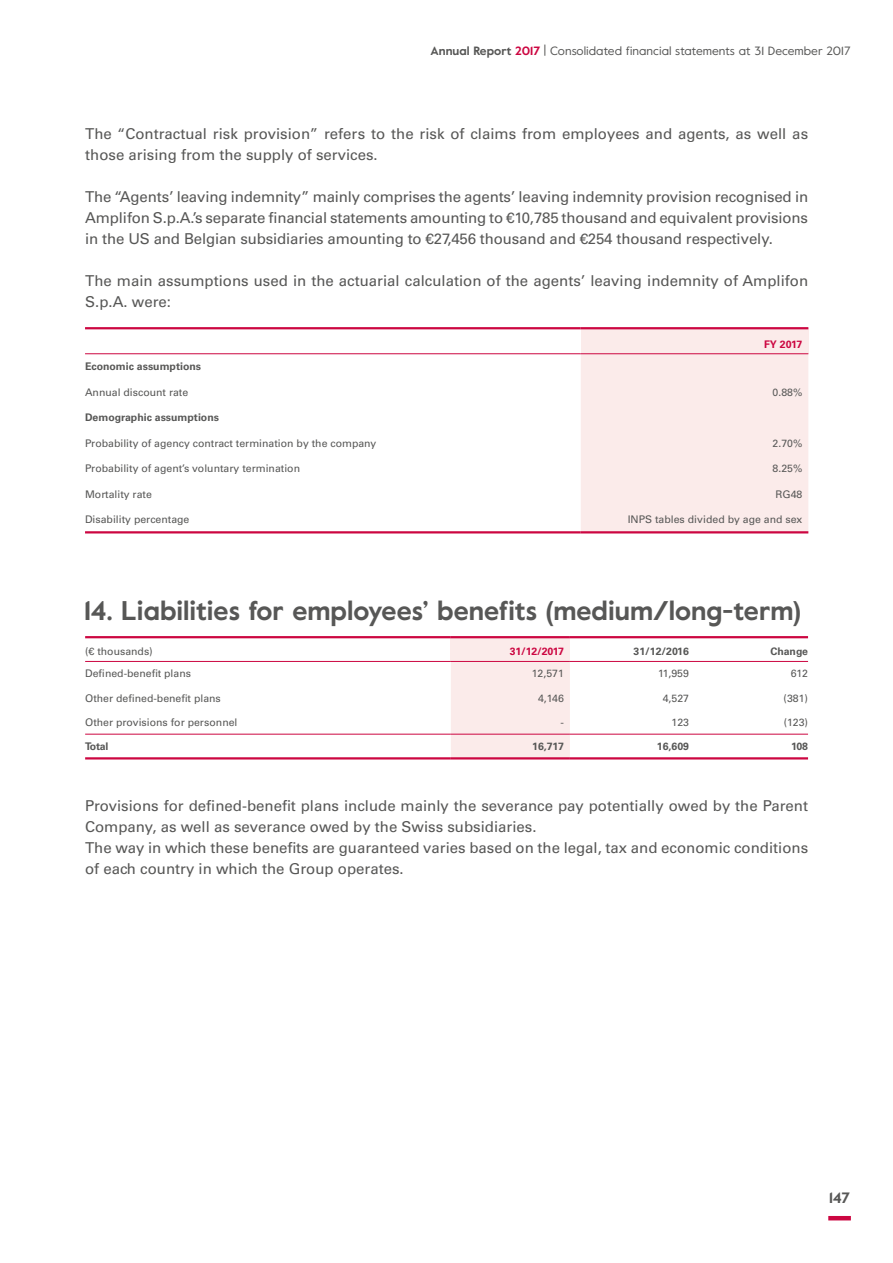
<style>
.page{position:relative;width:893px;height:1263px;background:#fff}
.page>*{position:absolute;margin:0;border:0;box-sizing:border-box;transform-origin:0 0}
.t1{font:700 27px "Value";color:#575756}
.t2{font:15px/21px "Univers LT Std";color:#575756}
.t3{font:700 15px "Value";color:#575756}
.t4{font:12px "Value";color:#575756}
.t5{font:10.5px "Univers LT Std";color:#575756}
.t6{font:700 10.5px "Univers LT Std";color:#575756}
.t7{font:700 10.5px "Univers LT Std";letter-spacing:-.01em;color:#cc0641}
.s1{font-weight:700}
.s2{font-weight:700;color:#cc0641}
</style>
<div class="page">
<hr style="left:828px;top:1216px;width:23px;height:4px;background:#cc0641">
<div style="left:581px;top:328px;width:227px;height:26px;background:#fbebea"></div>
<div style="left:581px;top:354px;width:227px;height:177px;background:#fbebea"></div>
<hr style="left:85px;top:327px;width:496px;height:2px;background:#cc0641">
<hr style="left:581px;top:327px;width:227px;height:2px;background:#cc0641">
<hr style="left:85px;top:353px;width:496px;height:1px;background:#cc0641">
<hr style="left:581px;top:353px;width:227px;height:1px;background:#cc0641">
<hr style="left:85px;top:531px;width:496px;height:2px;background:#cc0641">
<hr style="left:581px;top:531px;width:227px;height:2px;background:#cc0641">
<div style="left:451px;top:637px;width:119px;height:24px;background:#fbebea"></div>
<div style="left:451px;top:662px;width:119px;height:95px;background:#fbebea"></div>
<hr style="left:85px;top:636px;width:366px;height:2px;background:#cc0641">
<hr style="left:451px;top:636px;width:119px;height:2px;background:#cc0641">
<hr style="left:570px;top:636px;width:119px;height:2px;background:#cc0641">
<hr style="left:689px;top:636px;width:119px;height:2px;background:#cc0641">
<hr style="left:85px;top:661px;width:366px;height:1px;background:#cc0641">
<hr style="left:451px;top:661px;width:119px;height:1px;background:#cc0641">
<hr style="left:570px;top:661px;width:119px;height:1px;background:#cc0641">
<hr style="left:689px;top:661px;width:119px;height:1px;background:#cc0641">
<hr style="left:85px;top:757px;width:366px;height:2px;background:#cc0641">
<hr style="left:451px;top:757px;width:119px;height:2px;background:#cc0641">
<hr style="left:570px;top:757px;width:119px;height:2px;background:#cc0641">
<hr style="left:689px;top:757px;width:119px;height:2px;background:#cc0641">
<hr style="left:85px;top:734px;width:366px;height:1px;background:#cc0641">
<hr style="left:451px;top:734px;width:119px;height:1px;background:#cc0641">
<hr style="left:570px;top:734px;width:119px;height:1px;background:#cc0641">
<hr style="left:689px;top:734px;width:119px;height:1px;background:#cc0641">
<p class="t4" style="left:430px;top:42px;width:421px"><span class="s1">Annual Report</span> <span class="s2">2017</span> | Consolidated financial statements at 31 December 2017</p>
<p class="t2" style="left:85px;top:123px;width:724px">The “Contractual risk provision” refers to the risk of claims from employees and agents, as well as those arising from the supply of services.</p>
<p class="t2" style="left:85px;top:186px;width:724px;text-align:justify">The “Agents’ leaving indemnity” mainly comprises the agents’ leaving indemnity provision recognised in Amplifon S.p.A.’s separate financial statements amounting to €10,785 thousand and equivalent provisions in the US and Belgian subsidiaries amounting to €27,456 thousand and €254 thousand respectively.</p>
<p class="t2" style="left:85px;top:270px;width:724px">The main assumptions used in the actuarial calculation of the agents’ leaving indemnity of Amplifon<br>S.p.A. were:</p>
<p class="t7" style="left:764px;top:338px;width:40px">FY 2017</p>
<p class="t6" style="left:85px;top:360px;width:118px">Economic assumptions</p>
<p class="t5" style="left:85px;top:386px;width:105px">Annual discount rate</p>
<p class="t5" style="left:773px;top:386px;width:31px">0.88%</p>
<p class="t6" style="left:85px;top:411px;width:135px">Demographic assumptions</p>
<p class="t5" style="left:85px;top:437px;width:293px">Probability of agency contract termination by the company</p>
<p class="t5" style="left:773px;top:437px;width:31px">2.70%</p>
<p class="t5" style="left:85px;top:462px;width:217px">Probability of agent’s voluntary termination</p>
<p class="t5" style="left:773px;top:462px;width:31px">8.25%</p>
<p class="t5" style="left:85px;top:488px;width:68px">Mortality rate</p>
<p class="t5" style="left:775px;top:488px;width:28px">RG48</p>
<p class="t5" style="left:85px;top:513px;width:106px">Disability percentage</p>
<p class="t5" style="left:628px;top:513px;width:176px">INPS tables divided by age and sex</p>
<h1 class="t1" style="left:84px;top:591px;width:719px">14. Liabilities for employees’ benefits (medium/long-term)</h1>
<p class="t5" style="left:85px;top:645px;width:69px">(€ thousands)</p>
<p class="t7" style="left:510px;top:646px;width:56px">31/12/2017</p>
<p class="t6" style="left:633px;top:646px;width:57px">31/12/2016</p>
<p class="t6" style="left:770px;top:646px;width:39px">Change</p>
<p class="t5" style="left:85px;top:667px;width:107px">Defined-benefit plans</p>
<p class="t5" style="left:532px;top:667px;width:33px">12,571</p>
<p class="t5" style="left:658px;top:667px;width:32px">11,959</p>
<p class="t5" style="left:791px;top:667px;width:19px">612</p>
<p class="t5" style="left:85px;top:692px;width:137px">Other defined-benefit plans</p>
<p class="t5" style="left:538px;top:692px;width:27px">4,146</p>
<p class="t5" style="left:663px;top:692px;width:28px">4,527</p>
<p class="t5" style="left:784px;top:692px;width:26px">(381)</p>
<p class="t5" style="left:85px;top:716px;width:154px">Other provisions for personnel</p>
<p class="t5" style="left:560px;top:716px;width:5px">-</p>
<p class="t5" style="left:672px;top:716px;width:19px">123</p>
<p class="t5" style="left:784px;top:716px;width:26px">(123)</p>
<p class="t6" style="left:85px;top:740px;width:25px">Total</p>
<p class="t6" style="left:532px;top:740px;width:33px">16,717</p>
<p class="t6" style="left:657px;top:740px;width:34px">16,609</p>
<p class="t6" style="left:791px;top:740px;width:18px">108</p>
<p class="t2" style="left:85px;top:795px;width:725px">Provisions for defined-benefit plans include mainly the severance pay potentially owed by the Parent Company, as well as severance owed by the Swiss subsidiaries.<br>The way in which these benefits are guaranteed varies based on the legal, tax and economic conditions of each country in which the Group operates.</p>
<p class="t3" style="left:829px;top:1188px;width:22px">147</p>
</div>
